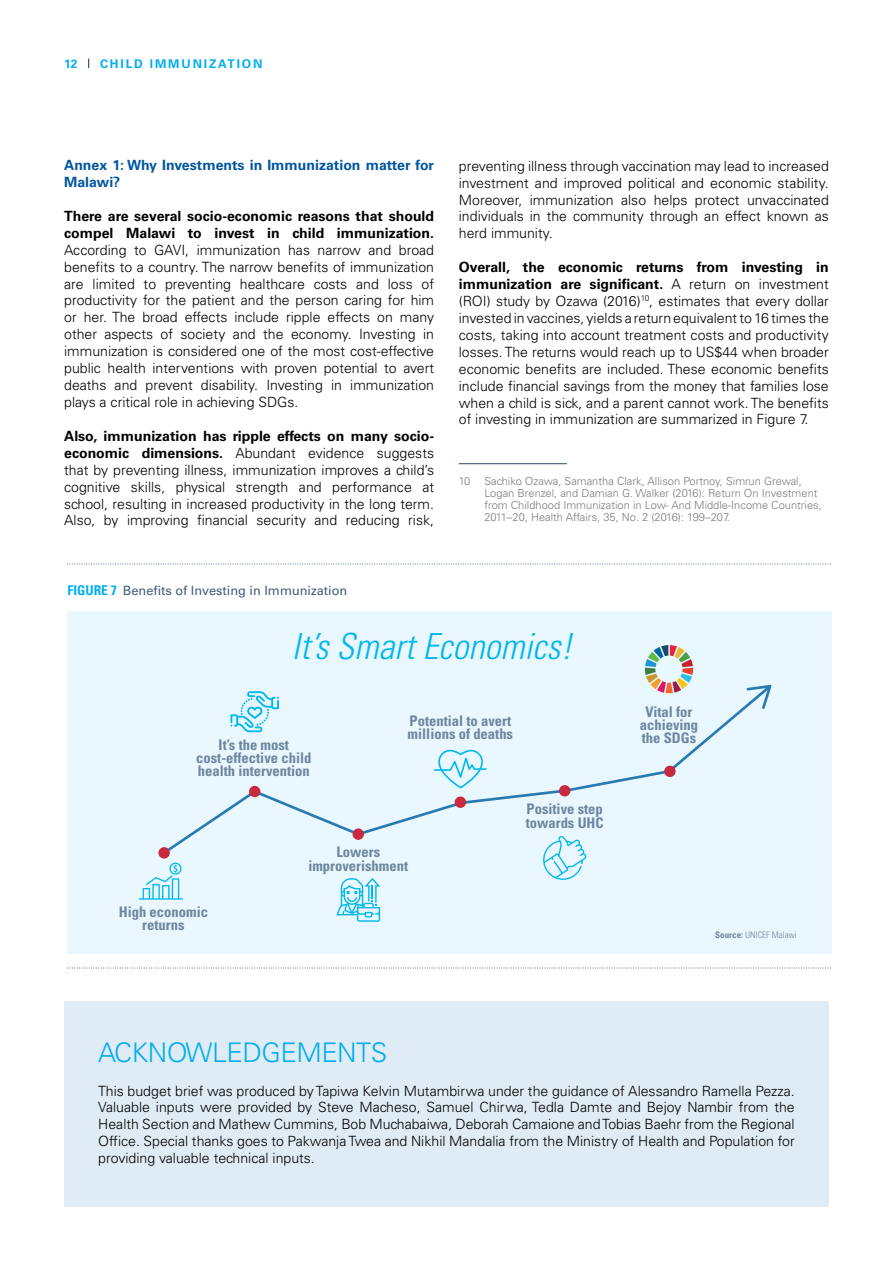
<style>
.page{position:relative;width:893px;height:1263px;background:#fff}
.page>*{position:absolute;margin:0;border:0;box-sizing:border-box;transform-origin:0 0}
.t1{font:italic 300 condensed 36px "Univers";color:#00b8ec}
.t2{font:300 27px "Univers";letter-spacing:-.02em;color:#00aeef}
.t3{font:700 condensed 14.55px/13.4px "Univers";color:#6d859e;text-align:center}
.t4{font:300 14.1px/17px "Univers";color:#000;text-align:justify}
.t5{font:700 14.1px/17px "Univers";color:#000}
.t6{font:700 14.1px/17px "Univers";color:#0055a1}
.t7{font:12.75px "Univers";color:#425d7b}
.t8{font:700 12px "Univers";letter-spacing:.155em;color:#00aeef}
.t9{font:300 11.1px/12px "Univers";color:#797a7d}
.t10{font:300 condensed 9px "Univers";color:#6d859e}
.s1{font-weight:700}
.s2{font-weight:700;font-stretch:condensed;font-size:13.5px;color:#00aeef}
</style>
<div class="page">
<hr style="left:459px;top:463px;width:108px;height:1px;background:#425d7b">
<div style="left:64px;top:1001px;width:765px;height:206px;background:#e0ecf5"></div>
<div style="left:67px;top:611px;width:765px;height:343px;background:#e9f7fe"></div>
<svg style="left:67px;top:564px;width:764px;height:1px"></svg>
<svg style="left:67px;top:968px;width:764px;height:1px"></svg>
<svg style="left:161px;top:684px;width:611px;height:172px"></svg>
<svg style="left:746px;top:685px;width:25px;height:24px"></svg>
<div style="left:664px;top:766px;width:12px;height:11px;background:#c9293e;border-radius:50%"></div>
<div style="left:559px;top:785px;width:11px;height:11px;background:#c9293e;border-radius:50%"></div>
<div style="left:455px;top:796px;width:11px;height:12px;background:#c9293e;border-radius:50%"></div>
<div style="left:353px;top:828px;width:11px;height:12px;background:#c9293e;border-radius:50%"></div>
<div style="left:249px;top:786px;width:11px;height:11px;background:#c9293e;border-radius:50%"></div>
<div style="left:158px;top:847px;width:12px;height:11px;background:#c9293e;border-radius:50%"></div>
<svg style="left:139px;top:862px;width:44px;height:38px"></svg>
<svg style="left:230px;top:691px;width:49px;height:41px"></svg>
<svg style="left:434px;top:750px;width:53px;height:38px"></svg>
<svg style="left:645px;top:645px;width:48px;height:48px"></svg>
<svg style="left:543px;top:836px;width:43px;height:44px"></svg>
<svg style="left:336px;top:878px;width:44px;height:44px"></svg>
<p class="t8" style="left:64px;top:56px;width:15px">12</p>
<p class="t8" style="left:100px;top:56px;width:164px">CHILD IMMUNIZATION</p>
<p class="t6" style="left:64px;top:157px;width:371px">Annex 1: Why Investments in Immunization matter for<br>Malawi?</p>
<p class="t5" style="left:64px;top:207px;width:371px">There are several socio-economic reasons that should compel Malawi to invest in child immunization.</p>
<p class="t4" style="left:64px;top:241px;width:371px">According to GAVI, immunization has narrow and broad benefits to a country. The narrow benefits of immunization are limited to preventing healthcare costs and loss of productivity for the patient and the person caring for him or her. The broad effects include ripple effects on many other aspects of society and the economy. Investing in immunization is considered one of the most cost-effective public health interventions with proven potential to avert deaths and prevent disability. Investing in immunization plays a critical role in achieving SDGs.</p>
<p class="t4" style="left:64px;top:427px;width:371px"><span class="s1">Also, immunization has ripple effects on many socio&shy;economic dimensions.</span> Abundant evidence suggests that by preventing illness, immunization improves a child’s cognitive skills, physical strength and performance at school, resulting in increased productivity in the long term.<br>Also, by improving financial security and reducing risk,</p>
<p class="t7" style="left:67px;top:583px;width:281px"><span class="s2">FIGURE 7</span> Benefits of Investing in Immunization</p>
<p class="t4" style="left:459px;top:157px;width:371px">preventing illness through vaccination may lead to increased investment and improved political and economic stability.<br>Moreover, immunization also helps protect unvaccinated individuals in the community through an effect known as herd immunity.</p>
<p class="t4" style="left:459px;top:259px;width:371px"><span class="s1">Overall, the economic returns from investing in immunization are significant.</span> A return on investment (ROI) study by Ozawa (2016)<sup>10</sup>, estimates that every dollar invested in vaccines, yields a return equivalent to 16 times the costs, taking into account treatment costs and productivity losses. The returns would reach up to US$44 when broader economic benefits are included. These economic benefits include financial savings from the money that families lose when a child is sick, and a parent cannot work. The benefits of investing in immunization are summarized in Figure 7.</p>
<p class="t9" style="left:459px;top:475px;width:13px">10</p>
<p class="t9" style="left:484px;top:475px;width:339px">Sachiko Ozawa, Samantha Clark, Allison Portnoy, Simrun Grewal, Logan Brenzel, and Damian G. Walker (2016): Return On Investment from Childhood Immunization in Low- And Middle-Income Countries, 2011–20, Health Affairs, 35, No. 2 (2016): 199–207.</p>
<h1 class="t1" style="left:292px;top:625px;width:282px">It’s Smart Economics!</h1>
<p class="t3" style="left:196px;top:738px;width:117px">It’s the most cost-effective child health intervention</p>
<p class="t3" style="left:408px;top:714px;width:107px;text-align:left">Potential to avert millions of deaths</p>
<p class="t3" style="left:119px;top:905px;width:91px">High economic returns</p>
<p class="t3" style="left:308px;top:845px;width:101px">Lowers improverishment</p>
<p class="t3" style="left:526px;top:802px;width:79px;text-align:left">Positive step towards UHC</p>
<p class="t3" style="left:640px;top:705px;width:60px">Vital for achieving the SDGs</p>
<p class="t10" style="left:715px;top:930px;width:83px"><span class="s1">Source:</span> UNICEF Malawi</p>
<h2 class="t2" style="left:98px;top:1036px;width:290px">ACKNOWLEDGEMENTS</h2>
<p class="t4" style="left:98px;top:1082px;width:698px">This budget brief was produced by Tapiwa Kelvin Mutambirwa under the guidance of Alessandro Ramella Pezza.<br>Valuable inputs were provided by Steve Macheso, Samuel Chirwa, Tedla Damte and Bejoy Nambir from the Health Section and Mathew Cummins, Bob Muchabaiwa, Deborah Camaione and Tobias Baehr from the Regional Office. Special thanks goes to Pakwanja Twea and Nikhil Mandalia from the Ministry of Health and Population for providing valuable technical inputs.</p>
</div>
